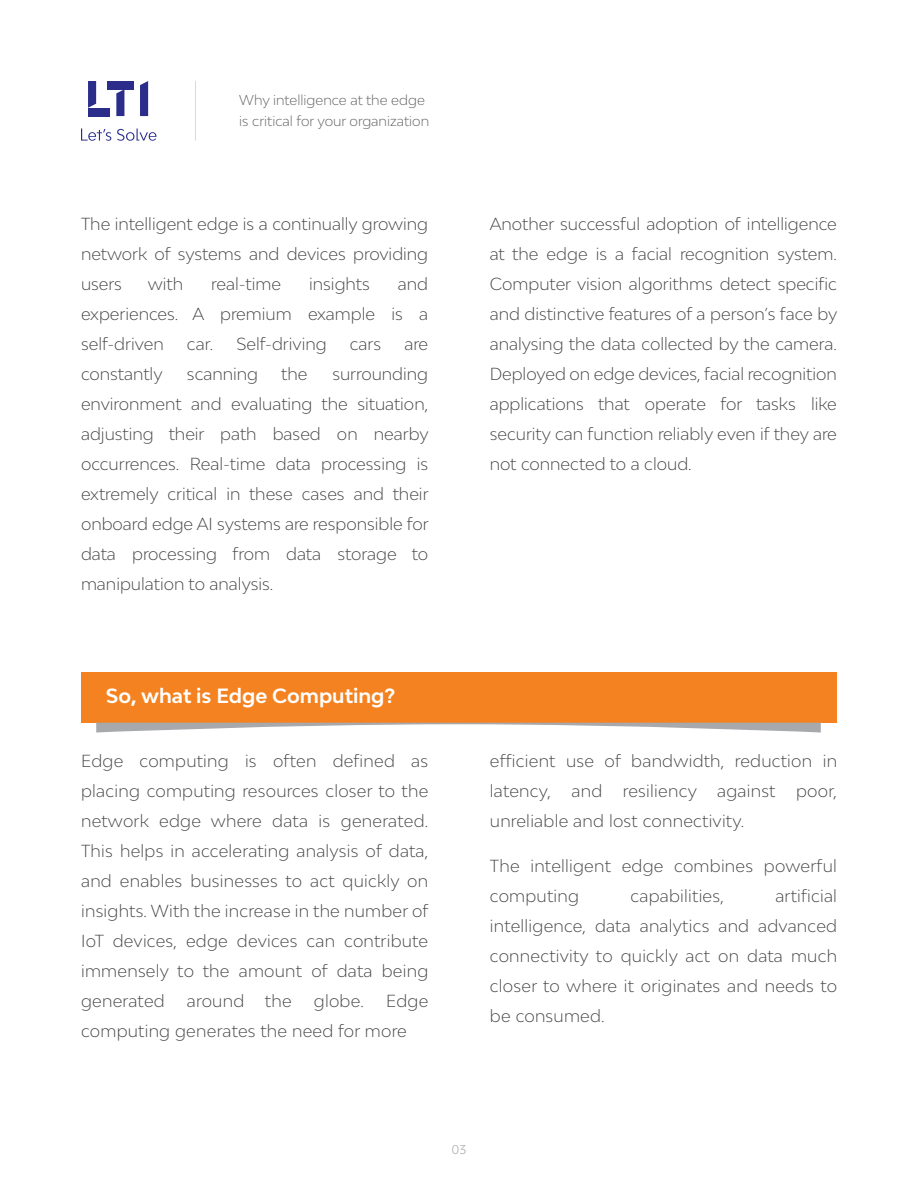
<style>
.page{position:relative;width:918px;height:1188px;background:#fff}
.page>*{position:absolute;margin:0;border:0;box-sizing:border-box;transform-origin:0 0}
.t1{font:700 19.5px "Bw Modelica";color:#fff}
.t2{font:300 16.5px/30px "Bw Modelica";letter-spacing:.005em;color:#414042;text-align:justify}
.t3{font:300 13.5px/21px "Bw Modelica";color:#5c5c5c}
.t4{font:300 12px "Bw Modelica";color:#939598}
</style>
<div class="page">
<div style="left:81px;top:672px;width:756px;height:51px;background:#f58220"></div>
<svg style="left:96px;top:723px;width:725px;height:10px"></svg>
<hr style="left:195px;top:81px;width:1px;height:60px;background:#000">
<svg style="left:88px;top:81px;width:8px;height:27px"></svg>
<div style="left:88px;top:108px;width:21px;height:8px;background:#2c2d8b"></div>
<div style="left:107px;top:81px;width:26px;height:8px;background:#2c2d8b"></div>
<svg style="left:116px;top:89px;width:8px;height:27px"></svg>
<svg style="left:140px;top:81px;width:8px;height:35px"></svg>
<svg style="left:81px;top:129px;width:75px;height:12px"></svg>
<p class="t3" style="left:239px;top:89px;width:191px">Why intelligence at the edge is critical for your organization</p>
<p class="t2" style="left:81px;top:209px;width:349px">The intelligent edge is a continually growing network of systems and devices providing users</p>
<p class="t2" style="left:81px;top:269px;width:349px;text-indent:317px">and experiences. A premium example is a self-driven</p>
<p class="t2" style="left:148px;top:269px;width:37px">with</p>
<p class="t2" style="left:211px;top:269px;width:71px">real-time</p>
<p class="t2" style="left:309px;top:269px;width:62px">insights</p>
<p class="t2" style="left:187px;top:329px;width:28px">car.</p>
<p class="t2" style="left:236px;top:329px;width:92px">Self-driving</p>
<p class="t2" style="left:350px;top:329px;width:33px">cars</p>
<p class="t2" style="left:404px;top:329px;width:25px">are</p>
<p class="t2" style="left:81px;top:359px;width:349px;text-indent:251px">surrounding environment and evaluating the situation, adjusting their path based on nearby occurrences. Real-time data processing is extremely critical in these cases and their onboard edge AI systems are responsible for data processing from data storage to manipulation to analysis.</p>
<p class="t2" style="left:81px;top:359px;width:83px">constantly</p>
<p class="t2" style="left:187px;top:359px;width:73px">scanning</p>
<p class="t2" style="left:281px;top:359px;width:28px">the</p>
<p class="t1" style="left:106px;top:683px;width:291px">So, what is Edge Computing?</p>
<p class="t2" style="left:81px;top:745px;width:349px">Edge computing is often defined as placing computing resources closer to the network edge where data is generated.<br>This helps in accelerating analysis of data, and enables businesses to act quickly on insights. With the increase in the number of IoT devices, edge devices can contribute immensely to the amount of data being generated</p>
<p class="t2" style="left:81px;top:985px;width:349px;text-indent:305px">Edge computing generates the need for more</p>
<p class="t2" style="left:187px;top:985px;width:59px">around</p>
<p class="t2" style="left:265px;top:985px;width:28px">the</p>
<p class="t2" style="left:314px;top:985px;width:52px">globe.</p>
<p class="t2" style="left:490px;top:209px;width:349px">Another successful adoption of intelligence at the edge is a facial recognition system.<br>Computer vision algorithms detect specific and distinctive features of a person’s face by analysing the data collected by the camera.<br>Deployed on edge devices, facial recognition applications that operate for tasks like security can function reliably even if they are not connected to a cloud.</p>
<p class="t2" style="left:490px;top:745px;width:349px">efficient use of bandwidth, reduction in latency,</p>
<p class="t2" style="left:572px;top:775px;width:32px">and</p>
<p class="t2" style="left:623px;top:775px;width:154px">resiliency against</p>
<p class="t2" style="left:796px;top:775px;width:42px">poor,</p>
<p class="t2" style="left:490px;top:805px;width:256px">unreliable and lost connectivity.</p>
<p class="t2" style="left:490px;top:850px;width:349px">The intelligent edge combines powerful computing</p>
<p class="t2" style="left:490px;top:880px;width:349px;text-indent:285px">artificial intelligence, data analytics and advanced connectivity to quickly act on data much closer to where it originates and needs to be consumed.</p>
<p class="t2" style="left:631px;top:880px;width:95px">capabilities,</p>
<p class="t4" style="left:452px;top:1142px;width:16px">03</p>
</div>
